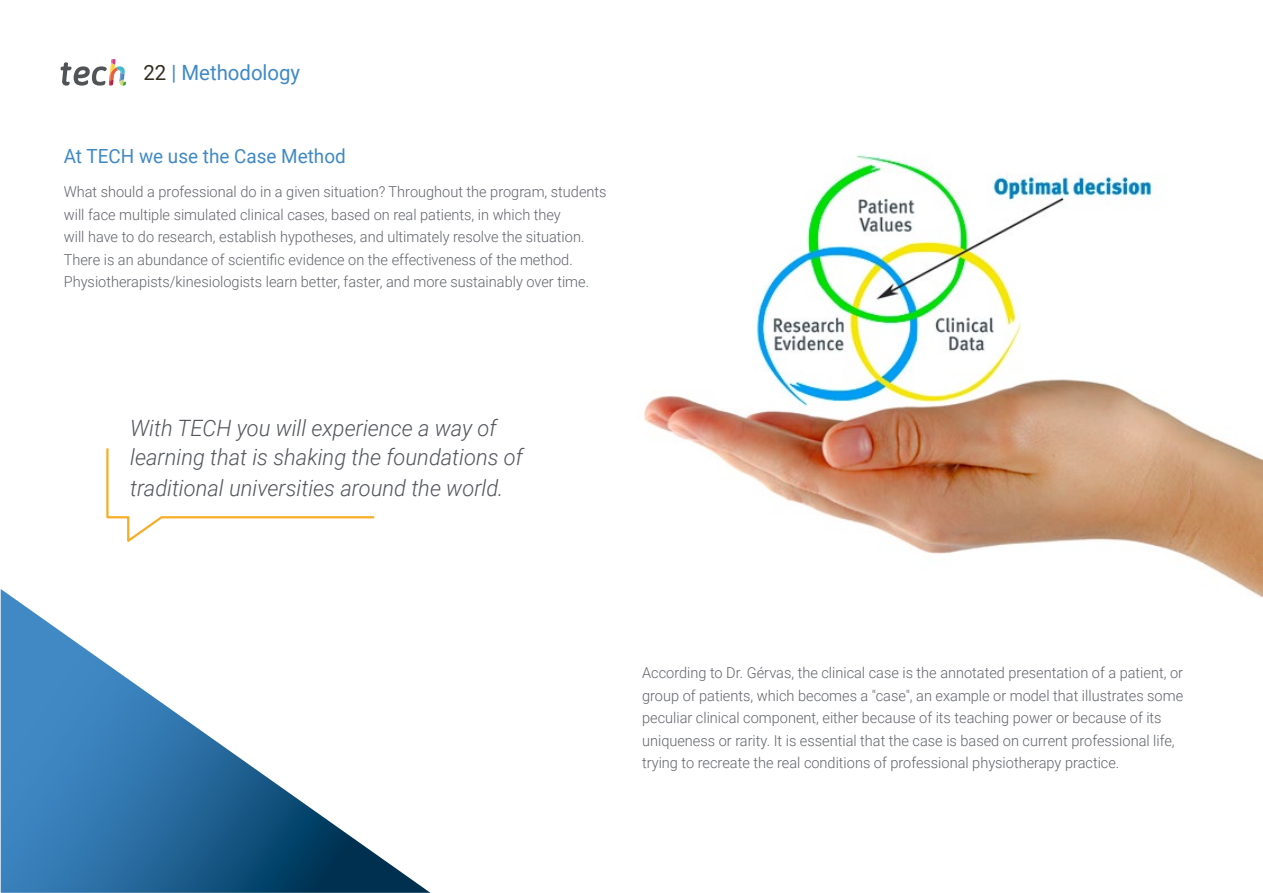
<style>
.page{position:relative;width:1263px;height:893px;background:#fff}
.page>*{position:absolute;margin:0;border:0;box-sizing:border-box;transform-origin:0 0}
.t1{font:italic 300 22.5px/28.5px "Roboto";color:#52555b}
.t2{font:21px "Roboto";color:#4089c5}
.t3{font:19.5px "Roboto";color:#4089c5}
.t4{font:300 15px/22.5px "Roboto";color:#61646a}
.s1{color:#312e20}
</style>
<div class="page">
<svg style="left:61px;top:59px;width:65px;height:27px"></svg>
<img style="left:644px;top:154px;width:619px;height:444px">
<svg style="left:106px;top:448px;width:269px;height:94px"></svg>
<svg style="left:1px;top:589px;width:429px;height:304px"></svg>
<h2 class="t2" style="left:144px;top:57px;width:158px"><span class="s1">22</span> | Methodology</h2>
<h3 class="t3" style="left:64px;top:143px;width:283px">At TECH we use the Case Method</h3>
<p class="t4" style="left:64px;top:180px;width:544px">What should a professional do in a given situation? Throughout the program, students will face multiple simulated clinical cases, based on real patients, in which they<br>will have to do research, establish hypotheses, and ultimately resolve the situation.<br>There is an abundance of scientific evidence on the effectiveness of the method.<br>Physiotherapists/kinesiologists learn better, faster, and more sustainably over time.</p>
<h1 class="t1" style="left:130px;top:413px;width:394px">With TECH you will experience a way of learning that is shaking the foundations of</h1>
<h1 class="t1" style="left:130px;top:473px;width:375px">traditional universities around the world.</h1>
<p class="t4" style="left:642px;top:661px;width:543px">According to Dr. Gérvas, the clinical case is the annotated presentation of a patient, or group of patients, which becomes a "case", an example or model that illustrates some peculiar clinical component, either because of its teaching power or because of its uniqueness or rarity. It is essential that the case is based on current professional life, trying to recreate the real conditions of professional physiotherapy practice.</p>
</div>
